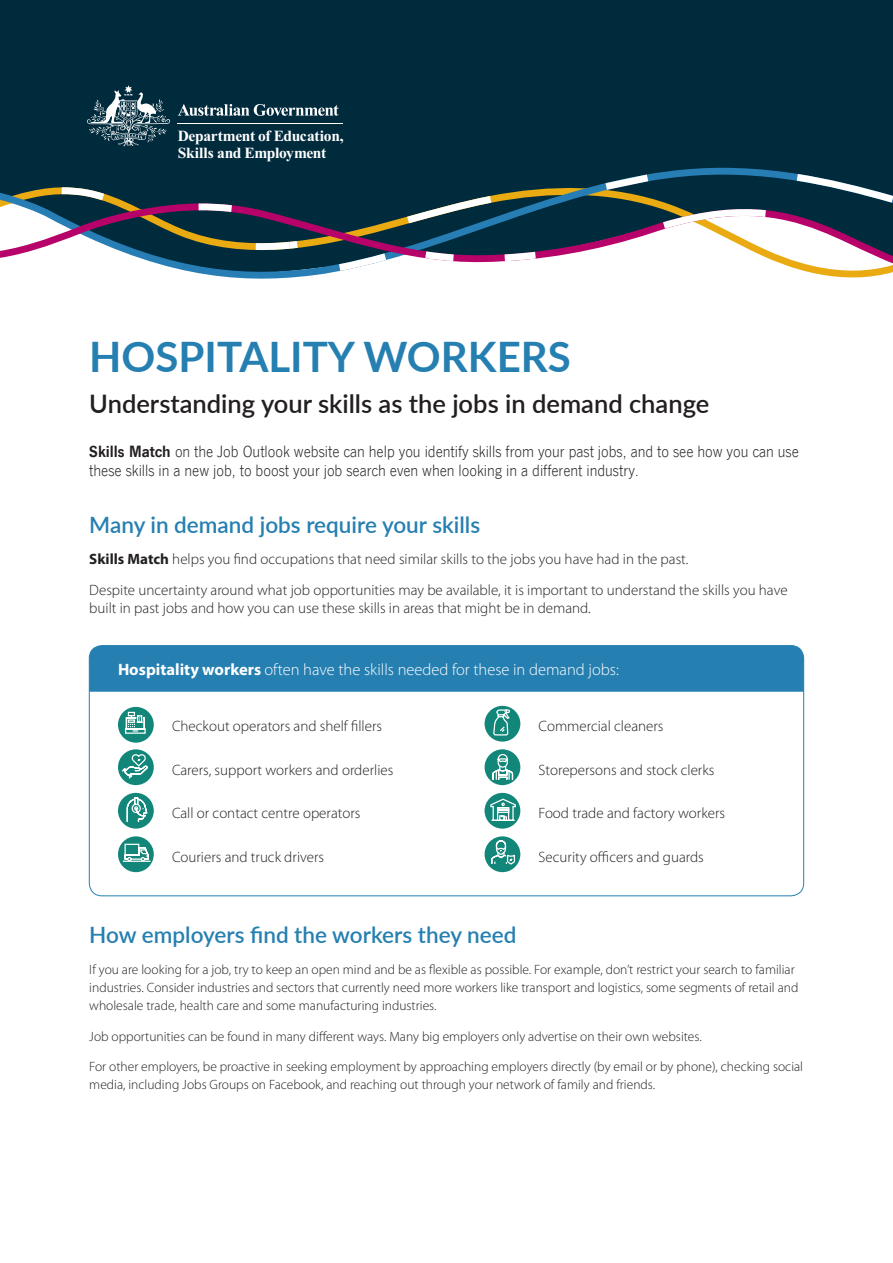
<style>
.page{position:relative;width:893px;height:1263px;background:#fff}
.page>*{position:absolute;margin:0;border:0;box-sizing:border-box;transform-origin:0 0}
.t1{font:700 42px "Lato";color:#257fb1}
.t2{font:600 25.5px "Lato";color:#231f20}
.t3{font:600 22.5px "Lato";color:#257fb1}
.Intro{font:300 16.5px/18.8px "News Gothic Com";color:#231f20}
.Body{font:300 16.5px "Myriad Pro";color:#fff}
.t4{font:700 15.45px/17.2px "Times New Roman";letter-spacing:-.025em;color:#fff}
.Body-2{font:300 15px/18px "Myriad Pro";color:#231f20}
.Body-3{font:300 13.5px/18px "Myriad Pro";color:#231f20}
.s1{font-weight:700}
</style>
<div class="page">
<div style="left:0;top:0;width:893px;height:173px;background:#002b3d"></div>
<svg style="left:0;top:167px;width:893px;height:112px"></svg>
<svg style="left:655px;top:207px;width:118px;height:27px"></svg>
<svg style="left:497px;top:248px;width:46px;height:17px"></svg>
<svg style="left:418px;top:247px;width:43px;height:18px"></svg>
<svg style="left:192px;top:200px;width:47px;height:16px"></svg>
<svg style="left:789px;top:169px;width:104px;height:39px"></svg>
<svg style="left:178px;top:104px;width:161px;height:12px"></svg>
<svg style="left:87px;top:85px;width:83px;height:61px"></svg>
<hr style="left:178px;top:123px;width:165px;height:1px;background:#fff">
<div style="left:89px;top:646px;width:715px;height:46px;background:#257fb1"></div>
<div style="left:89px;top:645px;width:715px;height:251px;border:1px solid #257fb1;border-radius:13px"></div>
<div style="left:118px;top:707px;width:36px;height:36px;background:#128679;border-radius:50%"></div>
<svg style="left:124px;top:711px;width:22px;height:23px"></svg>
<div style="left:118px;top:749px;width:36px;height:36px;background:#128679;border-radius:50%"></div>
<svg style="left:120px;top:753px;width:29px;height:27px"></svg>
<div style="left:118px;top:793px;width:36px;height:36px;background:#128679;border-radius:50%"></div>
<svg style="left:126px;top:797px;width:22px;height:25px"></svg>
<div style="left:118px;top:836px;width:36px;height:36px;background:#128679;border-radius:50%"></div>
<svg style="left:123px;top:843px;width:27px;height:19px"></svg>
<div style="left:485px;top:706px;width:35px;height:36px;background:#128679;border-radius:50%"></div>
<svg style="left:493px;top:709px;width:17px;height:27px"></svg>
<div style="left:485px;top:749px;width:35px;height:36px;background:#128679;border-radius:50%"></div>
<svg style="left:492px;top:753px;width:22px;height:27px"></svg>
<div style="left:485px;top:793px;width:35px;height:36px;background:#128679;border-radius:50%"></div>
<svg style="left:490px;top:798px;width:26px;height:23px"></svg>
<div style="left:485px;top:836px;width:35px;height:36px;background:#128679;border-radius:50%"></div>
<svg style="left:490px;top:840px;width:26px;height:25px"></svg>
<p class="t4" style="left:178px;top:127px;width:167px">Department of Education,<br>Skills and Employment</p>
<p class="t1" style="left:89px;top:326px;width:483px">HOSPITALITY WORKERS</p>
<h1 class="t2" style="left:89px;top:385px;width:622px">Understanding your skills as the jobs in demand change</h1>
<p class="Intro" style="left:89px;top:443px;width:711px"><span class="s1">Skills Match</span> on the Job Outlook website can help you identify skills from your past jobs, and to see how you can use these skills in a new job, to boost your job search even when looking in a different industry.</p>
<h1 class="t3" style="left:89px;top:509px;width:392px">Many in demand jobs require your skills</h1>
<p class="Body-2" style="left:89px;top:550px;width:601px"><span class="s1">Skills Match</span> helps you find occupations that need similar skills to the jobs you have had in the past.</p>
<p class="Body-2" style="left:89px;top:581px;width:700px">Despite uncertainty around what job opportunities may be available, it is important to understand the skills you have built in past jobs and how you can use these skills in areas that might be in demand.</p>
<p class="Body" style="left:118px;top:659px;width:502px"><span class="s1">Hospitality workers</span> often have the skills needed for these in demand jobs:</p>
<p class="Body-2" style="left:172px;top:717px;width:212px">Checkout operators and shelf fillers</p>
<p class="Body-2" style="left:172px;top:760px;width:223px">Carers, support workers and orderlies</p>
<p class="Body-2" style="left:172px;top:804px;width:190px">Call or contact centre operators</p>
<p class="Body-2" style="left:172px;top:847px;width:154px">Couriers and truck drivers</p>
<p class="Body-2" style="left:539px;top:717px;width:126px">Commercial cleaners</p>
<p class="Body-2" style="left:539px;top:760px;width:177px">Storepersons and stock clerks</p>
<p class="Body-2" style="left:539px;top:804px;width:188px">Food trade and factory workers</p>
<p class="Body-2" style="left:539px;top:847px;width:167px">Security officers and guards</p>
<h1 class="t3" style="left:89px;top:918px;width:429px">How employers find the workers they need</h1>
<p class="Body-3" style="left:89px;top:960px;width:711px">If you are looking for a job, try to keep an open mind and be as flexible as possible. For example, don’t restrict your search to familiar industries. Consider industries and sectors that currently need more workers like transport and logistics, some segments of retail and wholesale trade, health care and some manufacturing industries.</p>
<p class="Body-3" style="left:89px;top:1027px;width:614px">Job opportunities can be found in many different ways. Many big employers only advertise on their own websites.</p>
<p class="Body-3" style="left:89px;top:1058px;width:715px">For other employers, be proactive in seeking employment by approaching employers directly (by email or by phone), checking social media, including Jobs Groups on Facebook, and reaching out through your network of family and friends.</p>
</div>
